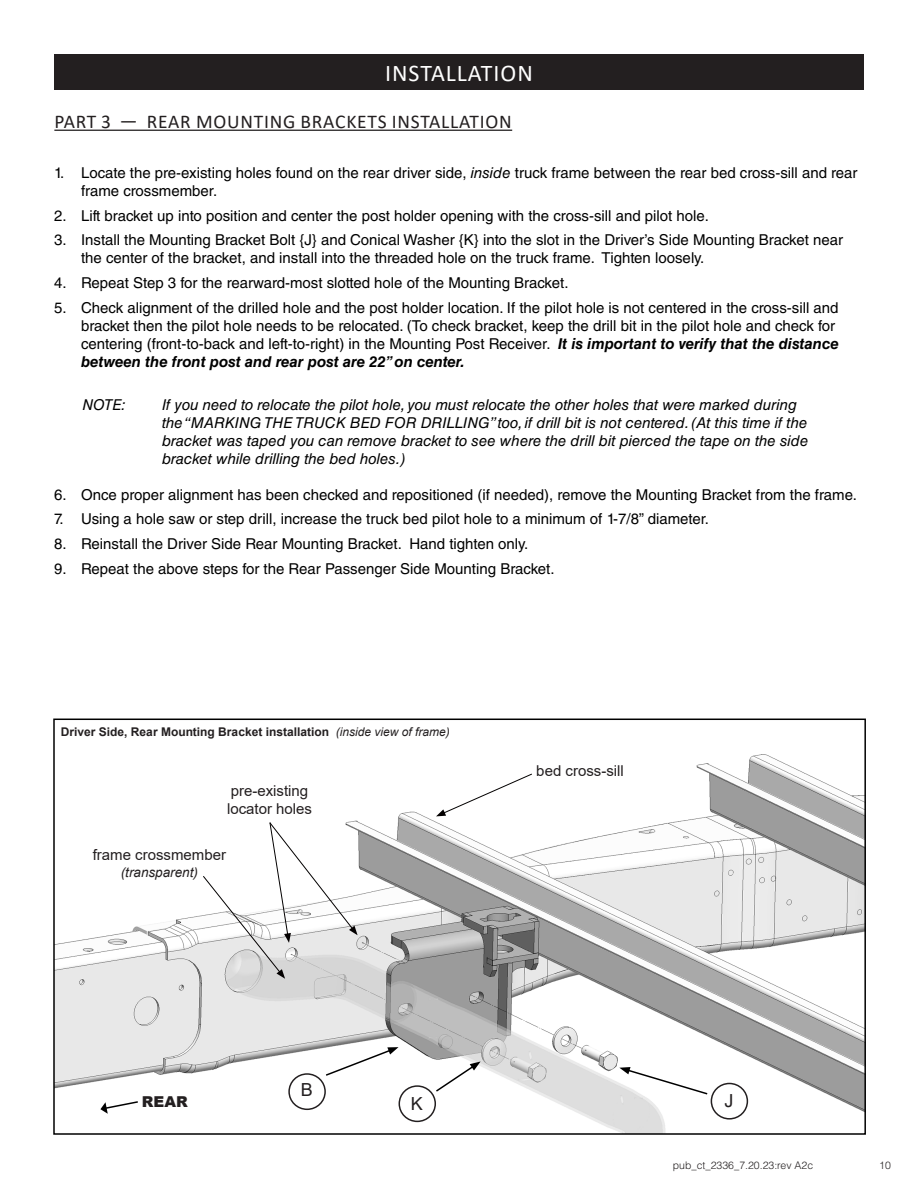
<style>
.page{position:relative;width:918px;height:1188px;background:#fff}
.page>*{position:absolute;margin:0;border:0;box-sizing:border-box;transform-origin:0 0}
.t1{font:24px "Calibri";letter-spacing:.04em;color:#fff}
.t2{font:19.5px "Calibri";letter-spacing:.04em;color:#231f20}
.t3{font:18px "Arial";color:#231f20}
.t4{font:15px/18px "Helvetica LT Std";color:#000}
.t5{font:italic 15px/18px "Helvetica LT Std";color:#000}
.t6{font:15px/18px "Arial";color:#231f20}
.t7{font:900 15px "Arial";color:#231f20}
.t8{font:italic 13.5px "Arial";color:#231f20}
.t9{font:700 12px "Arial";color:#231f20}
.t10{font:300 10.5px "Helvetica LT Std";color:#231f20}
.s1{font-style:italic}
.s2{font-weight:700;font-style:italic}
.s3{font-weight:400;font-style:italic}
</style>
<div class="page">
<div style="left:54px;top:54px;width:810px;height:36px;background:#231f20"></div>
<hr style="left:54px;top:130px;width:458px;height:1px;background:#231f20">
<img style="left:56px;top:754px;width:807px;height:378px">
<div style="left:53px;top:719px;width:813px;height:416px;border:2px solid #000"></div>
<div style="left:711px;top:1083px;width:37px;height:37px;border:2px solid #231f20;border-radius:50%"></div>
<svg style="left:619px;top:1067px;width:90px;height:29px"></svg>
<div style="left:288px;top:1073px;width:38px;height:37px;border:2px solid #231f20;border-radius:50%"></div>
<svg style="left:324px;top:1047px;width:75px;height:30px"></svg>
<div style="left:399px;top:1086px;width:36px;height:35px;background:#fff;border-radius:50%"></div>
<div style="left:399px;top:1085px;width:37px;height:37px;border:2px solid #231f20;border-radius:50%"></div>
<svg style="left:434px;top:1061px;width:47px;height:32px"></svg>
<div style="left:114px;top:1080px;width:102px;height:42px;background:#fff"></div>
<svg style="left:100px;top:1100px;width:38px;height:14px"></svg>
<div style="left:524px;top:756px;width:112px;height:29px;background:#fff"></div>
<svg style="left:436px;top:773px;width:97px;height:43px"></svg>
<div style="left:74px;top:833px;width:171px;height:60px;background:#fff"></div>
<div style="left:213px;top:785px;width:113px;height:29px;background:#fff"></div>
<svg style="left:202px;top:822px;width:156px;height:157px"></svg>
<h1 class="t1" style="left:385px;top:56px;width:149px">INSTALLATION</h1>
<h2 class="t2" style="left:54px;top:108px;width:459px">PART 3 — REAR MOUNTING BRACKETS INSTALLATION</h2>
<p class="t4" style="left:81px;top:164px;width:778px;text-indent:-27px">1. Locate the pre-existing holes found on the rear driver side, <span class="s1">inside</span> truck frame between the rear bed cross-sill and rear frame crossmember.</p>
<p class="t4" style="left:54px;top:206px;width:656px">2. Lift bracket up into position and center the post holder opening with the cross-sill and pilot hole.</p>
<p class="t4" style="left:81px;top:231px;width:764px;text-indent:-27px">3. Install the Mounting Bracket Bolt {J} and Conical Washer {K} into the slot in the Driver’s Side Mounting Bracket near the center of the bracket, and install into the threaded hole on the truck frame. Tighten loosely.</p>
<p class="t4" style="left:54px;top:274px;width:516px">4. Repeat Step 3 for the rearward-most slotted hole of the Mounting Bracket.</p>
<p class="t4" style="left:81px;top:299px;width:759px;text-indent:-27px">5. Check alignment of the drilled hole and the post holder location. If the pilot hole is not centered in the cross-sill and bracket then the pilot hole needs to be relocated. (To check bracket, keep the drill bit in the pilot hole and check for centering (front-to-back and left-to-right) in the Mounting Post Receiver. <span class="s2">It is important to verify that the distance between the front post and rear post are 22” on center.</span></p>
<p class="t5" style="left:82px;top:395px;width:45px">NOTE:</p>
<p class="t5" style="left:162px;top:395px;width:648px">If you need to relocate the pilot hole, you must relocate the other holes that were marked during the “MARKING THE TRUCK BED FOR DRILLING” too, if drill bit is not centered. (At this time if the bracket was taped you can remove bracket to see where the drill bit pierced the tape on the side bracket while drilling the bed holes.)</p>
<p class="t4" style="left:54px;top:485px;width:805px">6. Once proper alignment has been checked and repositioned (if needed), remove the Mounting Bracket from the frame.</p>
<p class="t4" style="left:54px;top:510px;width:657px">7. Using a hole saw or step drill, increase the truck bed pilot hole to a minimum of 1-7/8” diameter.</p>
<p class="t4" style="left:54px;top:535px;width:476px">8. Reinstall the Driver Side Rear Mounting Bracket. Hand tighten only.</p>
<p class="t4" style="left:54px;top:560px;width:502px">9. Repeat the above steps for the Rear Passenger Side Mounting Bracket.</p>
<p class="t9" style="left:61px;top:723px;width:390px">Driver Side, Rear Mounting Bracket installation <span class="s3">(inside view of frame)</span></p>
<p class="t6" style="left:227px;top:781px;width:87px">pre-existing locator holes</p>
<p class="t6" style="left:93px;top:846px;width:135px">frame crossmember</p>
<p class="t8" style="left:121px;top:863px;width:79px">(transparent)</p>
<p class="t3" style="left:301px;top:1078px;width:14px">B</p>
<p class="t7" style="left:142px;top:1090px;width:47px">REAR</p>
<p class="t3" style="left:411px;top:1091px;width:14px">K</p>
<p class="t6" style="left:536px;top:762px;width:89px">bed cross-sill</p>
<p class="t3" style="left:724px;top:1089px;width:10px">J</p>
<p class="t10" style="left:673px;top:1158px;width:142px">pub_ct_2336_7.20.23:rev A2c</p>
<p class="t10" style="left:879px;top:1158px;width:13px">10</p>
</div>
